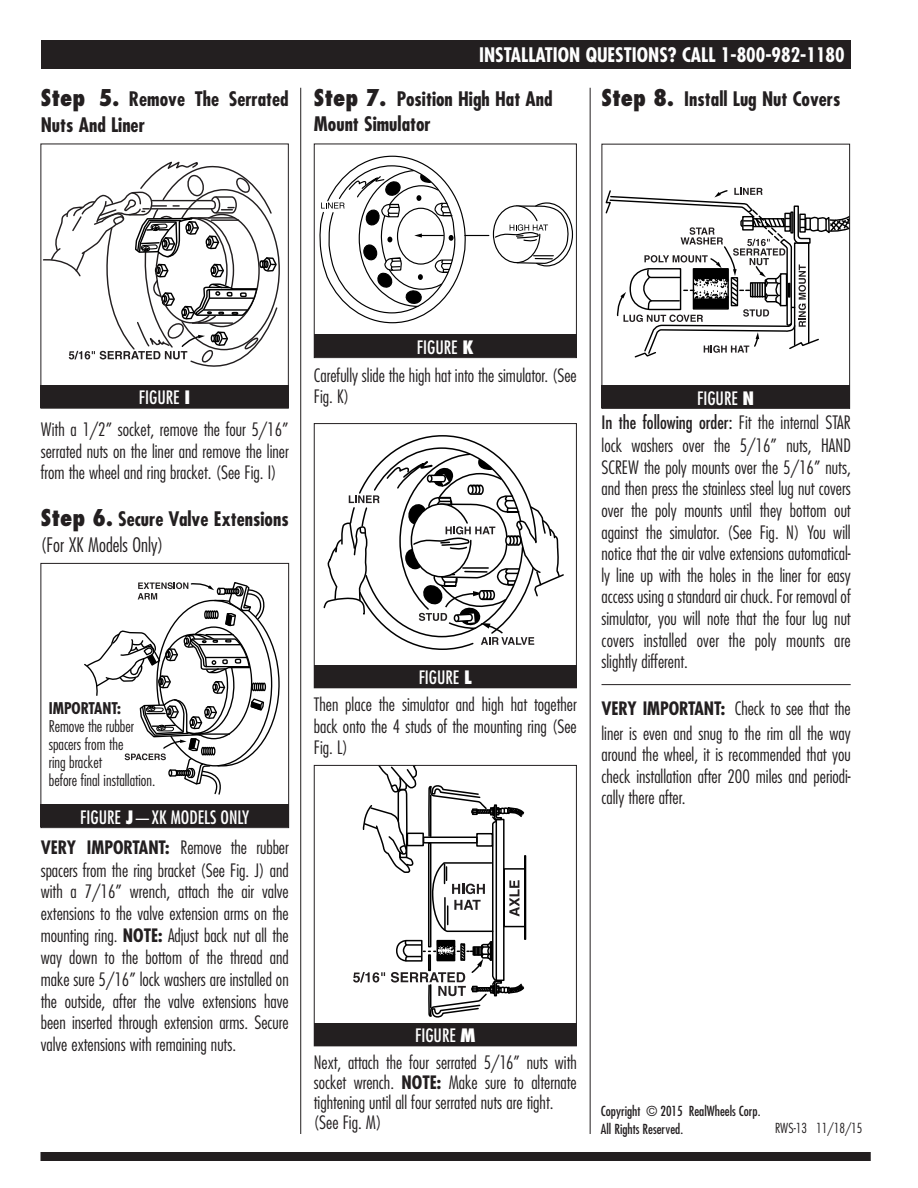
<style>
.page{position:relative;width:918px;height:1188px;background:#fff}
.page>*{position:absolute;margin:0;border:0;box-sizing:border-box;transform-origin:0 0}
.t1{font:700 condensed 19.5px/25.7px "Futura";color:#231f20}
.t2{font:700 condensed 19.5px "Futura";color:#fff}
.t3{font:300 condensed 18px/21.8px "Futura";color:#231f20;text-align:justify}
.t4{font:condensed 18px "Futura";color:#fff}
.t5{font:300 condensed 15.75px/18px "Futura";color:#231f20}
.t6{font:700 condensed 15.75px "Futura";letter-spacing:-.005em;color:#231f20}
.t7{font:condensed 13.5px/17.4px "Futura";color:#231f20}
.t8{font:300 condensed 13.5px "Futura";color:#231f20}
.s1{font-weight:800;font-size:22.5px}
.s2{font-weight:800}
.s3{font-weight:300}
.s4{font-weight:700}
.s5{font-weight:400}
</style>
<div class="page">
<div style="left:41px;top:40px;width:809px;height:29px;background:#231f20"></div>
<hr style="left:300px;top:88px;width:1px;height:1046px;background:#231f20">
<hr style="left:590px;top:88px;width:1px;height:1046px;background:#231f20">
<svg style="left:43px;top:161px;width:237px;height:206px"></svg>
<hr style="left:204px;top:309px;width:43px;height:2px;background:#000">
<hr style="left:210px;top:297px;width:43px;height:2px;background:#000">
<div style="left:40px;top:385px;width:249px;height:23px;background:#231f20"></div>
<svg style="left:84px;top:582px;width:196px;height:213px"></svg>
<div style="left:40px;top:563px;width:249px;height:265px;border:1px solid #231f20"></div>
<div style="left:40px;top:804px;width:249px;height:23px;background:#231f20"></div>
<svg style="left:319px;top:155px;width:255px;height:169px"></svg>
<div style="left:314px;top:144px;width:263px;height:214px;border:1px solid #231f20"></div>
<div style="left:314px;top:334px;width:263px;height:23px;background:#231f20"></div>
<svg style="left:323px;top:435px;width:241px;height:215px"></svg>
<div style="left:314px;top:423px;width:263px;height:265px;border:1px solid #231f20"></div>
<div style="left:314px;top:665px;width:263px;height:23px;background:#231f20"></div>
<svg style="left:353px;top:767px;width:173px;height:251px"></svg>
<div style="left:314px;top:765px;width:263px;height:281px;border:1px solid #231f20"></div>
<div style="left:314px;top:1023px;width:263px;height:23px;background:#231f20"></div>
<hr style="left:602px;top:684px;width:249px;height:1px;background:#231f20">
<svg style="left:605px;top:188px;width:243px;height:170px"></svg>
<div style="left:602px;top:144px;width:248px;height:265px;border:1px solid #231f20"></div>
<div style="left:602px;top:385px;width:248px;height:23px;background:#231f20"></div>
<div style="left:40px;top:1152px;width:831px;height:9px;background:#231f20"></div>
<p class="t1" style="left:41px;top:88px;width:249px"><span class="s1">Step 5.</span> Remove The Serrated<br>Nuts And Liner</p>
<p class="t2" style="left:479px;top:47px;width:367px">INSTALLATION QUESTIONS? CALL 1-800-982-1180</p>
<p class="t1" style="left:314px;top:87px;width:240px"><span class="s1">Step 7.</span> Position High Hat And<br>Mount Simulator</p>
<p class="t1" style="left:602px;top:87px;width:240px"><span class="s1">Step 8.</span> Install Lug Nut Covers</p>
<p class="t4" style="left:139px;top:389px;width:53px">FIGURE <span class="s2">I</span></p>
<p class="t3" style="left:41px;top:420px;width:249px">With a 1/2” socket, remove the four 5/16” serrated nuts on the liner and remove the liner from the wheel and ring bracket. (See Fig. I)</p>
<p class="t1" style="left:41px;top:508px;width:249px"><span class="s1">Step 6.</span> Secure Valve Extensions <span class="s3">(For XK Models Only)</span></p>
<p class="t6" style="left:49px;top:702px;width:74px">IMPORTANT:</p>
<p class="t5" style="left:49px;top:719px;width:108px">Remove the rubber spacers from the<br>ring bracket<br>before final installation.</p>
<p class="t4" style="left:80px;top:809px;width:170px">FIGURE <span class="s2">J</span>—XK MODELS ONLY</p>
<p class="t3" style="left:41px;top:838px;width:250px"><span class="s4">VERY IMPORTANT:</span> Remove the rubber spacers from the ring bracket (See Fig. J) and with a 7/16” wrench, attach the air valve extensions to the valve extension arms on the mounting ring. <span class="s4">NOTE:</span> Adjust back nut all the way down to the bottom of the thread and make sure 5/16” lock washers are installed on the outside, after the valve extensions have been inserted through extension arms. Secure valve extensions with remaining nuts.</p>
<p class="t4" style="left:417px;top:339px;width:58px">FIGURE <span class="s2">K</span></p>
<p class="t3" style="left:314px;top:365px;width:264px">Carefully slide the high hat into the simulator. (See<br>Fig. K)</p>
<p class="t4" style="left:419px;top:669px;width:55px">FIGURE <span class="s2">L</span></p>
<p class="t3" style="left:314px;top:695px;width:264px">Then place the simulator and high hat together back onto the 4 studs of the mounting ring (See Fig. L)</p>
<p class="t4" style="left:697px;top:390px;width:59px">FIGURE <span class="s2">N</span></p>
<p class="t3" style="left:602px;top:413px;width:251px"><span class="s5">In the following order:</span> Fit the internal STAR lock washers over the 5/16” nuts, HAND SCREW the poly mounts over the 5/16” nuts, and then press the stainless steel lug nut covers over the poly mounts until they bottom out against the simulator. (See Fig. N) You will notice that the air valve extensions automatical&shy;ly line up with the holes in the liner for easy access using a standard air chuck. For removal of simulator, you will note that the four lug nut covers installed over the poly mounts are slightly different.</p>
<p class="t3" style="left:602px;top:698px;width:251px;line-height:24.3px"><span class="s4">VERY IMPORTANT:</span> Check to see that the liner is even and snug to the rim all the way</p>
<p class="t3" style="left:602px;top:745px;width:251px">around the wheel, it is recommended that you check installation after 200 miles and periodi&shy;cally there after.</p>
<p class="t4" style="left:415px;top:1027px;width:62px">FIGURE <span class="s2">M</span></p>
<p class="t3" style="left:314px;top:1053px;width:264px;line-height:20.2px;text-align:left">Next, attach the four serrated 5/16” nuts with socket wrench. <span class="s4">NOTE:</span> Make sure to alternate tightening until all four serrated nuts are tight. (See Fig. M)</p>
<p class="t7" style="left:601px;top:1103px;width:161px">Copyright © 2015 RealWheels Corp.<br>All Rights Reserved.</p>
<p class="t8" style="left:775px;top:1123px;width:89px">RWS-13 11/18/15</p>
</div>
